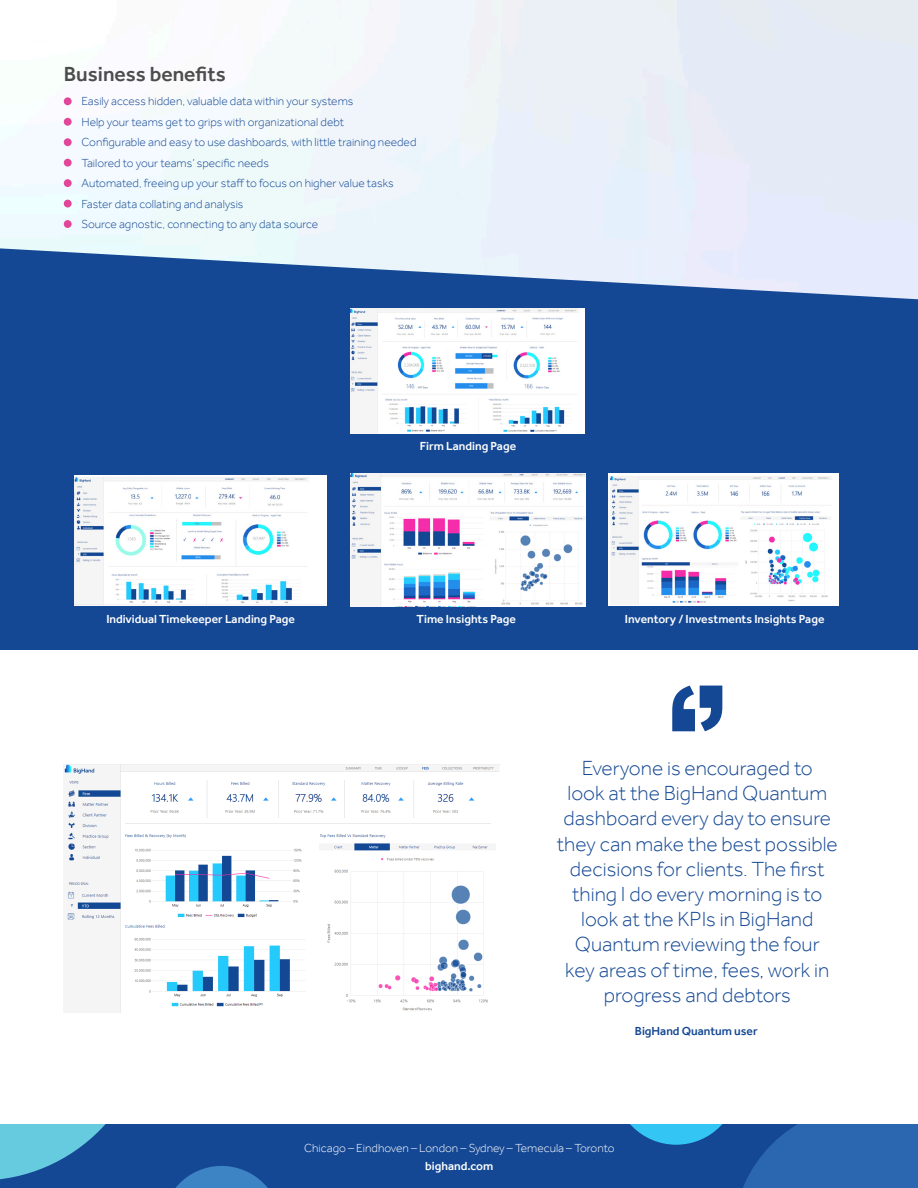
<style>
.page{position:relative;width:918px;height:1188px;background:#fff}
.page>*{position:absolute;margin:0;border:0;box-sizing:border-box;transform-origin:0 0}
.Breakout_Para_-_Blue{font:300 21px/25.2px "Effra";color:#154894;text-align:center}
.Subheader_1{font:500 21px "Effra";color:#4c4c4c}
.Bullets__1_Space{font:300 12px "Effra";color:#154894}
.Image_Caption_-_Whit{font:500 12px "Effra";color:#fff}
.t1{font:300 12px "Effra";color:#fff}
.Breakout_Para_Author{font:500 12px "Effra";color:#154894}
</style>
<div class="page">
<div style="left:0;top:1124px;width:918px;height:64px;background:#154894"></div>
<svg style="left:175px;top:1166px;width:93px;height:22px"></svg>
<svg style="left:630px;top:1124px;width:288px;height:64px"></svg>
<svg style="left:0;top:1124px;width:106px;height:56px"></svg>
<div style="left:0;top:225px;width:918px;height:425px;background:#154894"></div>
<img style="left:0;top:0;width:918px;height:299px">
<div style="left:64px;top:97px;width:8px;height:8px;background:#e24699;border-radius:50%"></div>
<div style="left:64px;top:118px;width:8px;height:8px;background:#e24699;border-radius:50%"></div>
<div style="left:64px;top:138px;width:8px;height:8px;background:#e24699;border-radius:50%"></div>
<div style="left:64px;top:159px;width:8px;height:8px;background:#e24699;border-radius:50%"></div>
<div style="left:64px;top:179px;width:8px;height:8px;background:#e24699;border-radius:50%"></div>
<div style="left:64px;top:200px;width:8px;height:8px;background:#e24699;border-radius:50%"></div>
<div style="left:64px;top:220px;width:8px;height:8px;background:#e24699;border-radius:50%"></div>
<svg style="left:672px;top:686px;width:50px;height:45px"></svg>
<img style="left:351px;top:309px;width:234px;height:125px">
<img style="left:74px;top:475px;width:252px;height:130px">
<img style="left:350px;top:474px;width:236px;height:132px">
<img style="left:609px;top:474px;width:229px;height:132px">
<img style="left:64px;top:765px;width:435px;height:248px">
<p class="Subheader_1" style="left:64px;top:61px;width:164px">Business benefits</p>
<p class="Bullets__1_Space" style="left:81px;top:94px;width:273px">Easily access hidden, valuable data within your systems</p>
<p class="Bullets__1_Space" style="left:81px;top:115px;width:264px">Help your teams get to grips with organizational debt</p>
<p class="Bullets__1_Space" style="left:81px;top:135px;width:337px">Configurable and easy to use dashboards, with little training needed</p>
<p class="Bullets__1_Space" style="left:81px;top:156px;width:189px">Tailored to your teams’ specific needs</p>
<p class="Bullets__1_Space" style="left:81px;top:176px;width:314px">Automated, freeing up your staff to focus on higher value tasks</p>
<p class="Bullets__1_Space" style="left:81px;top:197px;width:164px">Faster data collating and analysis</p>
<p class="Bullets__1_Space" style="left:81px;top:217px;width:238px">Source agnostic, connecting to any data source</p>
<p class="Image_Caption_-_Whit" style="left:420px;top:438px;width:98px">Firm Landing Page</p>
<p class="Image_Caption_-_Whit" style="left:106px;top:612px;width:190px">Individual Timekeeper Landing Page</p>
<p class="Image_Caption_-_Whit" style="left:417px;top:612px;width:101px">Time Insights Page</p>
<p class="Image_Caption_-_Whit" style="left:625px;top:612px;width:201px">Inventory / Investments Insights Page</p>
<p class="Breakout_Para_-_Blue" style="left:557px;top:755px;width:282px">Everyone is encouraged to<br>look at the BigHand Quantum dashboard every day to ensure they can make the best possible decisions for clients. The first thing I do every morning is to look at the KPIs in BigHand<br>Quantum reviewing the four<br>key areas of time, fees, work in progress and debtors</p>
<p class="Breakout_Para_Author" style="left:635px;top:1024px;width:124px">BigHand Quantum user</p>
<p class="t1" style="left:304px;top:1141px;width:312px">Chicago – Eindhoven – London – Sydney – Temecula – Toronto</p>
<p class="Image_Caption_-_Whit" style="left:425px;top:1159px;width:70px">bighand.com</p>
</div>
